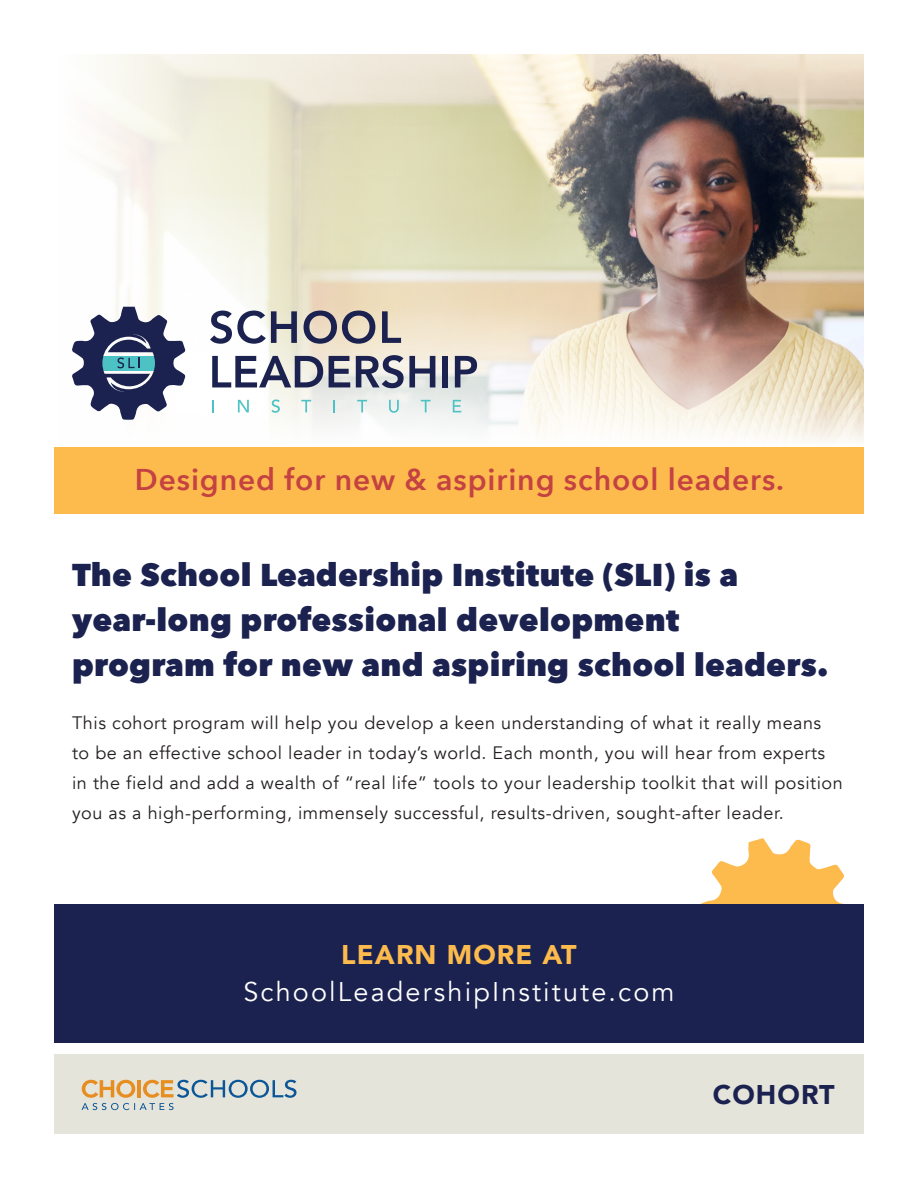
<style>
.page{position:relative;width:918px;height:1188px;background:#fff}
.page>*{position:absolute;margin:0;border:0;box-sizing:border-box;transform-origin:0 0}
.t1{font:800 31.5px "Avenir Next";letter-spacing:.01em;color:#1b224f}
.t2{font:600 30px "Avenir Next";letter-spacing:.03em;color:#c44242}
.t3{font:27px "Avenir";letter-spacing:.08em;color:#fff}
.t4{font:900 27px "Avenir";letter-spacing:.04em;color:#fdbb4e}
.t5{font:900 27px "Avenir";letter-spacing:.04em;color:#1b224f}
.t6{font:18px/30px "Avenir";letter-spacing:.03em;color:#231f20}
</style>
<div class="page">
<img style="left:99px;top:54px;width:765px;height:253px">
<svg style="left:212px;top:307px;width:652px;height:134px"></svg>
<div style="left:54px;top:447px;width:810px;height:67px;background:#fdbb4e"></div>
<svg style="left:210px;top:311px;width:87px;height:33px"></svg>
<svg style="left:304px;top:311px;width:71px;height:33px;background:#969093"></svg>
<svg style="left:382px;top:311px;width:19px;height:32px"></svg>
<svg style="left:212px;top:356px;width:111px;height:31px"></svg>
<svg style="left:329px;top:356px;width:21px;height:31px"></svg>
<svg style="left:356px;top:355px;width:79px;height:33px;background:#8b8d9e"></svg>
<div style="left:442px;top:356px;width:6px;height:31px;background:#1b224f"></div>
<svg style="left:455px;top:356px;width:22px;height:31px"></svg>
<svg style="left:213px;top:400px;width:1px;height:12px"></svg>
<svg style="left:238px;top:400px;width:11px;height:12px"></svg>
<svg style="left:271px;top:400px;width:9px;height:13px"></svg>
<svg style="left:301px;top:400px;width:10px;height:12px"></svg>
<svg style="left:333px;top:400px;width:2px;height:12px"></svg>
<svg style="left:357px;top:400px;width:10px;height:12px"></svg>
<svg style="left:389px;top:400px;width:10px;height:13px"></svg>
<svg style="left:421px;top:400px;width:10px;height:12px"></svg>
<svg style="left:453px;top:400px;width:8px;height:12px"></svg>
<svg style="left:72px;top:307px;width:114px;height:113px"></svg>
<svg style="left:699px;top:838px;width:155px;height:67px"></svg>
<div style="left:54px;top:1055px;width:810px;height:79px;background:#e5e4db"></div>
<svg style="left:81px;top:1080px;width:216px;height:30px"></svg>
<div style="left:54px;top:905px;width:810px;height:138px;background:#1b224f"></div>
<p class="t2" style="left:135px;top:454px;width:651px">Designed for new &amp; aspiring school leaders.</p>
<p class="t1" style="left:72px;top:556px;width:667px">The School Leadership Institute (SLI) is a</p>
<p class="t1" style="left:72px;top:601px;width:609px">year-long professional development</p>
<p class="t1" style="left:72px;top:646px;width:758px">program for new and aspiring school leaders.</p>
<p class="t6" style="left:72px;top:708px;width:772px">This cohort program will help you develop a keen understanding of what it really means to be an effective school leader in today’s world. Each month, you will hear from experts in the field and add a wealth of “real life” tools to your leadership toolkit that will position you as a high-performing, immensely successful, results-driven, sought-after leader.</p>
<p class="t4" style="left:341px;top:931px;width:237px">LEARN MORE AT</p>
<p class="t3" style="left:243px;top:976px;width:433px">SchoolLeadershipInstitute.com</p>
<p class="t5" style="left:713px;top:1071px;width:123px">COHORT</p>
</div>
